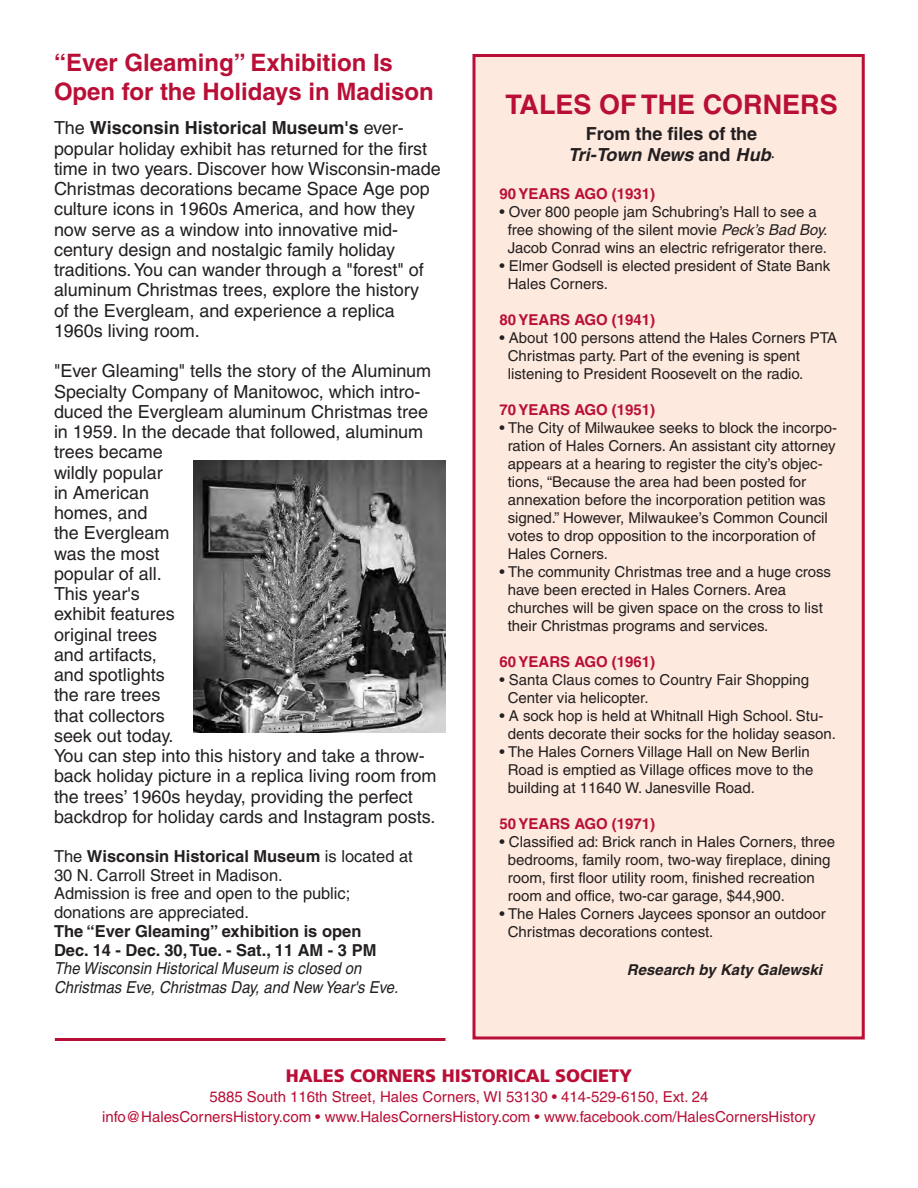
<style>
.page{position:relative;width:918px;height:1188px;background:#fff}
.page>*{position:absolute;margin:0;border:0;box-sizing:border-box;transform-origin:0 0}
.t1{font:700 27px "Helvetica";color:#b90f36}
.t2{font:700 24px/28.5px "Helvetica";color:#b90f36}
.t3{font:18px/20.2px "Helvetica";color:#231f20}
.t4{font:700 18px/21.6px "Helvetica";color:#231f20;text-align:center}
.t5{font:900 18px "Frutiger";color:#b90f36}
.t6{font:16.5px/18.8px "Helvetica";color:#231f20}
.t7{font:italic 16.5px/18.8px "Helvetica";letter-spacing:.005em;color:#231f20;scale:.9 1}
.t8{font:700 16.5px/18.8px "Helvetica";color:#231f20}
.t9{font:15px/18px "Helvetica";color:#231f20}
.t10{font:15px/20.2px "Helvetica";color:#b90f36;text-align:center}
.t11{font:700 15px "Helvetica";color:#b90f36}
.t12{font:italic 700 15px "Helvetica";letter-spacing:.005em;color:#231f20}
.s1{font-weight:700}
.s2{font-style:italic}
.s3{font-weight:400;font-size:15px;color:#070504}
</style>
<div class="page">
<div style="left:476px;top:57px;width:386px;height:979px;background:#fde9dd"></div>
<div style="left:472px;top:54px;width:393px;height:985px;border:3px solid #b90f36"></div>
<hr style="left:55px;top:1038px;width:391px;height:3px;background:#b90f36">
<img style="left:194px;top:461px;width:252px;height:272px">
<h2 class="t2" style="left:54px;top:51px;width:381px">“Ever Gleaming” Exhibition Is<br>Open for the Holidays in Madison</h2>
<p class="t3" style="left:54px;top:120px;width:388px">The <span class="s1">Wisconsin Historical Museum's</span> ever&shy;popular holiday exhibit has returned for the first time in two years. Discover how Wisconsin-made Christmas decorations became Space Age pop culture icons in 1960s America, and how they now serve as a window into innovative mid&shy;century design and nostalgic family holiday traditions. You can wander through a "forest" of aluminum Christmas trees, explore the history<br>of the Evergleam, and experience a replica 1960s living room.</p>
<p class="t3" style="left:54px;top:363px;width:384px">"Ever Gleaming" tells the story of the Aluminum<br>Specialty Company of Manitowoc, which intro&shy;duced the Evergleam aluminum Christmas tree in 1959. In the decade that followed, aluminum trees became<br>wildly popular<br>in American<br>homes, and<br>the Evergleam<br>was the most<br>popular of all.<br>This year's<br>exhibit features<br>original trees<br>and artifacts,<br>and spotlights<br>the rare trees<br>that collectors<br>seek out today.<br>You can step into this history and take a throw&shy;back holiday picture in a replica living room from the trees’ 1960s heyday, providing the perfect backdrop for holiday cards and Instagram posts.</p>
<p class="t6" style="left:54px;top:848px;width:360px">The <span class="s1">Wisconsin Historical Museum</span> is located at 30 N. Carroll Street in Madison.<br>Admission is free and open to the public; donations are appreciated.</p>
<p class="t8" style="left:54px;top:923px;width:324px">The “Ever Gleaming” exhibition is open<br>Dec. 14 - Dec. 30, Tue. - Sat., 11 AM - 3 PM</p>
<p class="t7" style="left:54px;top:961px;width:384px">The Wisconsin Historical Museum is closed on<br>Christmas Eve, Christmas Day, and New Year's Eve.</p>
<h1 class="t1" style="left:506px;top:95px;width:334px">TALES OF THE CORNERS</h1>
<p class="t4" style="left:568px;top:124px;width:208px">From the files of the<br><span class="s2">Tri-Town News</span> and <span class="s2">Hub</span><span class="s3">·</span></p>
<p class="t11" style="left:500px;top:188px;width:157px">90 YEARS AGO (1931)</p>
<p class="t9" style="left:508px;top:204px;width:321px;text-indent:-8px">• Over 800 people jam Schubring’s Hall to see a free showing of the silent movie <span class="s2">Peck’s Bad Boy.<br></span>Jacob Conrad wins an electric refrigerator there.</p>
<p class="t9" style="left:508px;top:258px;width:324px;text-indent:-8px">• Elmer Godsell is elected president of State Bank<br>Hales Corners.</p>
<p class="t11" style="left:500px;top:314px;width:157px">80 YEARS AGO (1941)</p>
<p class="t9" style="left:508px;top:330px;width:331px;text-indent:-8px">• About 100 persons attend the Hales Corners PTA<br>Christmas party. Part of the evening is spent listening to President Roosevelt on the radio.</p>
<p class="t11" style="left:500px;top:404px;width:157px">70 YEARS AGO (1951)</p>
<p class="t9" style="left:508px;top:420px;width:331px;text-indent:-8px">• The City of Milwaukee seeks to block the incorpo&shy;ration of Hales Corners. An assistant city attorney appears at a hearing to register the city’s objec&shy;tions, “Because the area had been posted for annexation before the incorporation petition was signed.” However, Milwaukee’s Common Council votes to drop opposition to the incorporation of Hales Corners.</p>
<p class="t9" style="left:508px;top:564px;width:325px;text-indent:-8px">• The community Christmas tree and a huge cross have been erected in Hales Corners. Area churches will be given space on the cross to list their Christmas programs and services.</p>
<p class="t11" style="left:500px;top:656px;width:157px">60 YEARS AGO (1961)</p>
<p class="t9" style="left:508px;top:672px;width:303px;text-indent:-8px">• Santa Claus comes to Country Fair Shopping<br>Center via helicopter.</p>
<p class="t9" style="left:508px;top:708px;width:330px;text-indent:-8px">• A sock hop is held at Whitnall High School. Stu&shy;dents decorate their socks for the holiday season.</p>
<p class="t9" style="left:508px;top:744px;width:307px;text-indent:-8px">• The Hales Corners Village Hall on New Berlin<br>Road is emptied as Village offices move to the building at 11640 W. Janesville Road.</p>
<p class="t11" style="left:500px;top:818px;width:157px">50 YEARS AGO (1971)</p>
<p class="t9" style="left:508px;top:834px;width:329px;text-indent:-8px">• Classified ad: Brick ranch in Hales Corners, three bedrooms, family room, two-way fireplace, dining room, first floor utility room, finished recreation room and office, two-car garage, $44,900.</p>
<p class="t9" style="left:508px;top:906px;width:319px;text-indent:-8px">• The Hales Corners Jaycees sponsor an outdoor<br>Christmas decorations contest.</p>
<p class="t12" style="left:627px;top:964px;width:197px">Research by Katy Galewski</p>
<p class="t5" style="left:286px;top:1068px;width:348px">HALES CORNERS HISTORICAL SOCIETY</p>
<p class="t10" style="left:102px;top:1088px;width:715px">5885 South 116th Street, Hales Corners, WI 53130 • 414-529-6150, Ext. 24<br>info@HalesCornersHistory.com • www.HalesCornersHistory.com • www.facebook.com/HalesCornersHistory</p>
</div>
